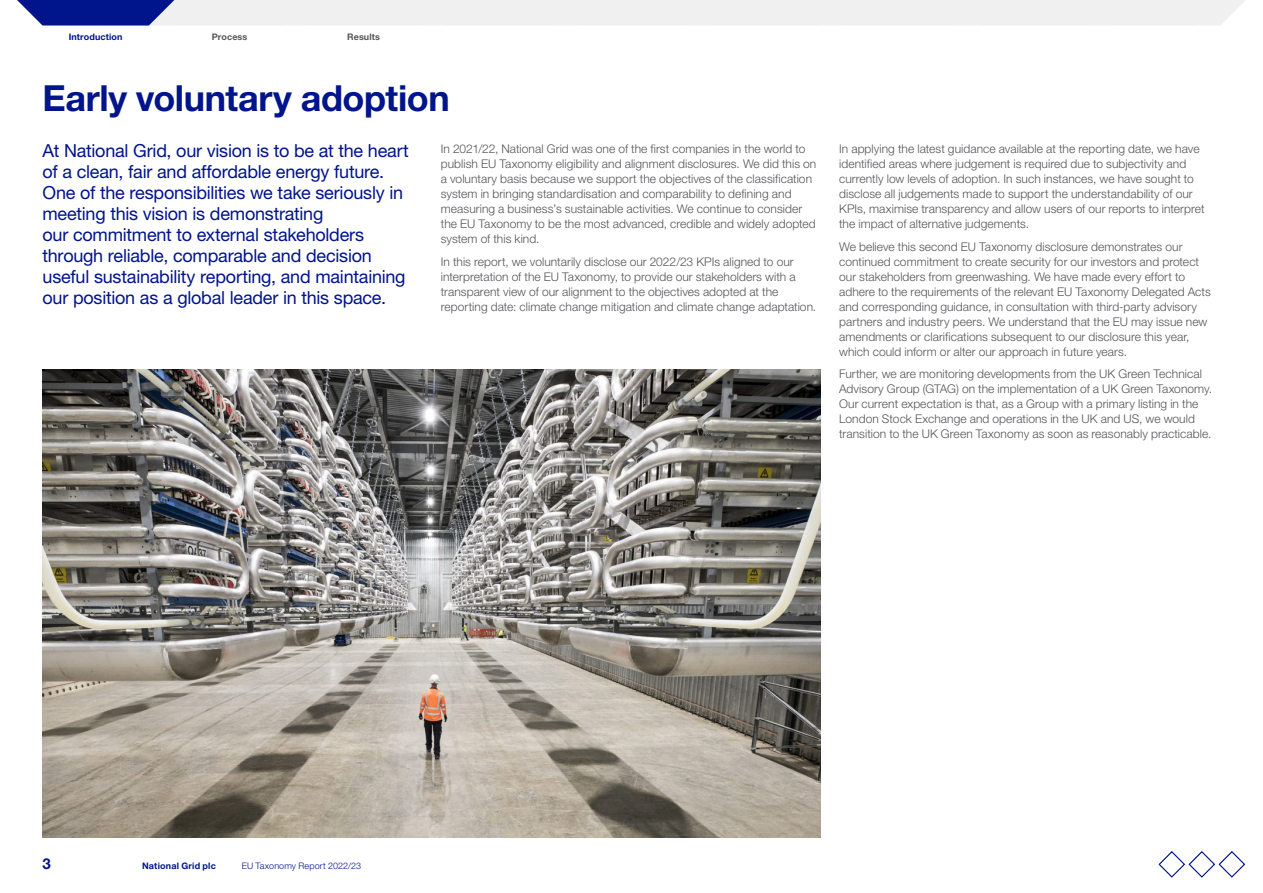
<style>
.page{position:relative;width:1263px;height:893px;background:#fff}
.page>*{position:absolute;margin:0;border:0;box-sizing:border-box;transform-origin:0 0}
.PageTitle{font:700 36px "Helvetica Neue LT Std";letter-spacing:-.015em;color:#00148c}
.Bodytext{font:18px/21px "Helvetica Neue LT Std";letter-spacing:-.015em;color:#00148c}
.t1{font:700 15px "Helvetica Neue LT Std";color:#00148c}
.Bodytext-2{font:300 12px/15px "Helvetica Neue LT Std";letter-spacing:.005em;color:#55555a}
.t2{font:700 9px "Helvetica Neue LT Std";letter-spacing:.02em;color:#00148c}
.t3{font:300 9px "Helvetica Neue LT Std";letter-spacing:.01em;color:#00148c}
.t4{font:700 9px "Helvetica Neue LT Std";letter-spacing:.01em;color:#55555a}
</style>
<div class="page">
<img style="left:43px;top:370px;width:778px;height:468px">
<svg style="left:17px;top:0;width:1228px;height:26px"></svg>
<svg style="left:1158px;top:851px;width:87px;height:26px"></svg>
<p class="t2" style="left:69px;top:32px;width:55px">Introduction</p>
<p class="t4" style="left:212px;top:32px;width:37px">Process</p>
<p class="t4" style="left:347px;top:32px;width:34px">Results</p>
<p class="PageTitle" style="left:43px;top:76px;width:409px">Early voluntary adoption</p>
<p class="Bodytext" style="left:43px;top:140px;width:368px">At National Grid, our vision is to be at the heart of a clean, fair and affordable energy future.<br>One of the responsibilities we take seriously in meeting this vision is demonstrating<br>our commitment to external stakeholders through reliable, comparable and decision useful sustainability reporting, and maintaining our position as a global leader in this space.</p>
<p class="Bodytext-2" style="left:441px;top:141px;width:377px">In 2021/22, National Grid was one of the first companies in the world to publish EU Taxonomy eligibility and alignment disclosures. We did this on a voluntary basis because we support the objectives of the classification system in bringing standardisation and comparability to defining and measuring a business’s sustainable activities. We continue to consider the EU Taxonomy to be the most advanced, credible and widely adopted system of this kind.</p>
<p class="Bodytext-2" style="left:441px;top:254px;width:377px">In this report, we voluntarily disclose our 2022/23 KPIs aligned to our interpretation of the EU Taxonomy, to provide our stakeholders with a transparent view of our alignment to the objectives adopted at the reporting date: climate change mitigation and climate change adaptation.</p>
<p class="Bodytext-2" style="left:839px;top:141px;width:367px">In applying the latest guidance available at the reporting date, we have identified areas where judgement is required due to subjectivity and currently low levels of adoption. In such instances, we have sought to disclose all judgements made to support the understandability of our KPIs, maximise transparency and allow users of our reports to interpret the impact of alternative judgements.</p>
<p class="Bodytext-2" style="left:839px;top:239px;width:373px">We believe this second EU Taxonomy disclosure demonstrates our continued commitment to create security for our investors and protect our stakeholders from greenwashing. We have made every effort to adhere to the requirements of the relevant EU Taxonomy Delegated Acts and corresponding guidance, in consultation with third-party advisory partners and industry peers. We understand that the EU may issue new amendments or clarifications subsequent to our disclosure this year, which could inform or alter our approach in future years.</p>
<p class="Bodytext-2" style="left:839px;top:366px;width:375px">Further, we are monitoring developments from the UK Green Technical Advisory Group (GTAG) on the implementation of a UK Green Taxonomy.<br>Our current expectation is that, as a Group with a primary listing in the London Stock Exchange and operations in the UK and US, we would transition to the UK Green Taxonomy as soon as reasonably practicable.</p>
<p class="t1" style="left:43px;top:854px;width:10px">3</p>
<p class="t2" style="left:142px;top:860px;width:75px">National Grid plc</p>
<p class="t3" style="left:242px;top:860px;width:121px">EU Taxonomy Report 2022/23</p>
</div>
